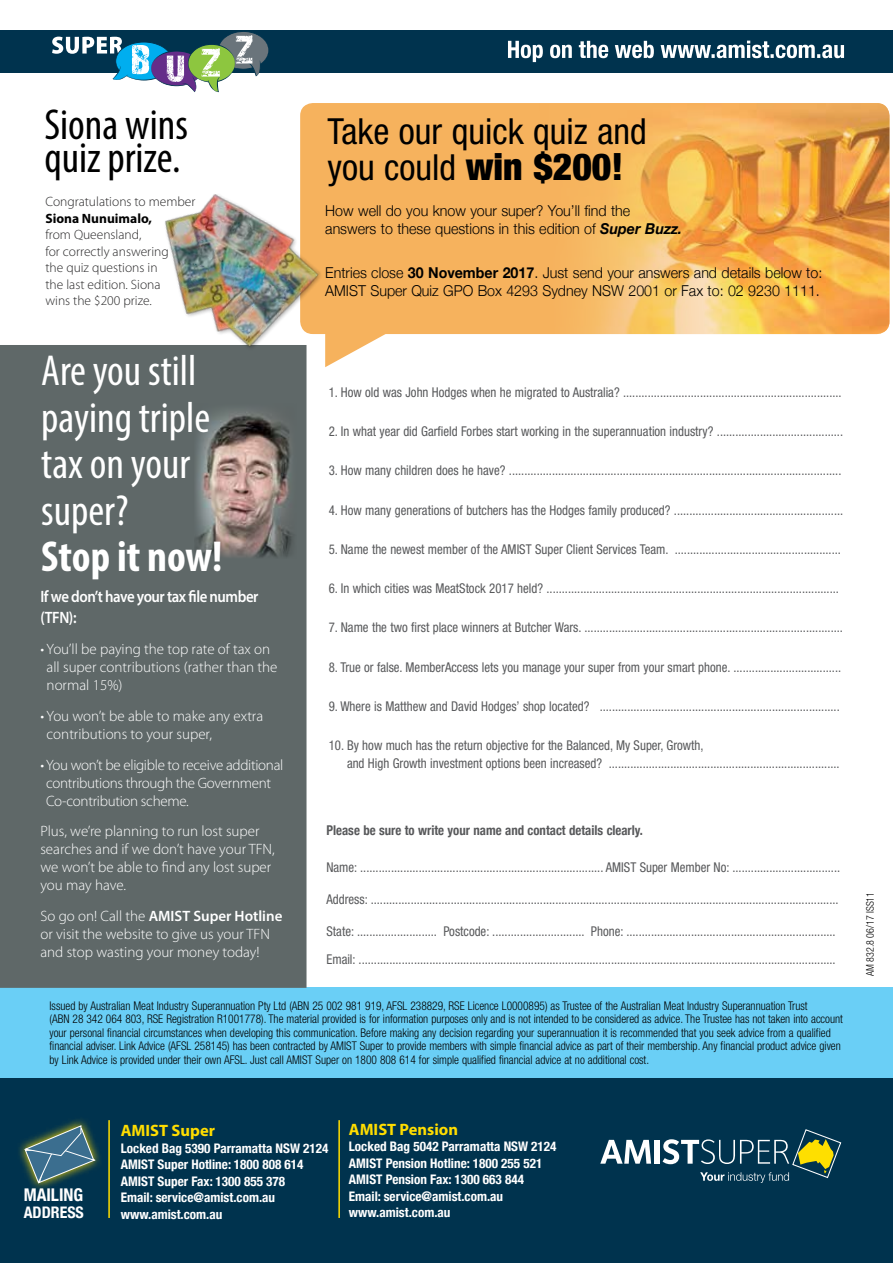
<style>
.page{position:relative;width:893px;height:1263px;background:#fff}
.page>*{position:absolute;margin:0;border:0;box-sizing:border-box;transform-origin:0 0}
.t1{font:condensed 43.5px/46.5px "Myriad Pro";color:#fff}
.t2{font:condensed 43.5px/33px "Myriad Pro";color:#000}
.t3{font:700 condensed 43.5px "Myriad Pro";color:#fff}
.t4{font:condensed 36px/36px "Helvetica Neue";color:#000}
.t5{font:700 condensed 17.55px "Helvetica Neue";color:#fff}
.t6{font:600 16.5px/21px "Myriad Pro";letter-spacing:-.03em;color:#fff;scale:.9 1}
.t7{font:700 16.5px "Myriad Pro";color:#fd0}
.t8{font:700 condensed 15.9px "Helvetica Neue";color:#fff}
.t9{font:300 15px/18px "Myriad Pro";color:#fff}
.t10{font:300 15px/18px "Helvetica Neue";color:#000;scale:.95 1}
.t11{font:300 15px/18px "Myriad Pro";letter-spacing:-.02em;color:#fff}
.t12{font:condensed 13.5px/28px "Helvetica Neue";color:#58595b;scale:.95 1}
.t13{font:300 13.5px/16.5px "Myriad Pro";color:#292829}
.t14{font:700 condensed 13.5px "Helvetica Neue";color:#58595b;scale:.95 1}
.t15{font:700 13.5px "Myriad Pro";color:#000}
.t16{font:700 condensed 13.2px/16.5px "Helvetica Neue";color:#fff}
.t17{font:300 condensed 12px/13.5px "Helvetica Neue";color:#000;scale:.95 1}
.t18{font:300 condensed 10.5px "Helvetica Neue";color:#000;scale:.95 1}
.s1{font-weight:600}
.s2{font-weight:900;font-size:37.5px}
.s3{font-weight:700;font-style:italic}
.s4{font-weight:700}
</style>
<div class="page">
<div style="left:300px;top:103px;width:589px;height:231px;background:#f6b25d;border-radius:13px"></div>
<img style="left:592px;top:103px;width:297px;height:231px">
<div style="left:0;top:30px;width:893px;height:42px;background:#00334e"></div>
<svg style="left:52px;top:32px;width:216px;height:60px"></svg>
<div style="left:0;top:1078px;width:893px;height:185px;background:#00334e"></div>
<hr style="left:338px;top:1120px;width:2px;height:98px;background:#fd0">
<hr style="left:108px;top:1120px;width:2px;height:98px;background:#fd0">
<svg style="left:19px;top:1119px;width:81px;height:70px"></svg>
<svg style="left:24px;top:1124px;width:73px;height:61px"></svg>
<svg style="left:600px;top:1140px;width:51px;height:24px"></svg>
<div style="left:655px;top:1140px;width:5px;height:24px;background:#fff"></div>
<svg style="left:663px;top:1129px;width:179px;height:54px"></svg>
<svg style="left:508px;top:41px;width:336px;height:21px"></svg>
<div style="left:0;top:988px;width:893px;height:90px;background:#6acff6"></div>
<svg style="left:345px;top:334px;width:41px;height:23px"></svg>
<div style="left:0;top:345px;width:306px;height:643px;background:#5f6868"></div>
<img style="left:126px;top:175px;width:219px;height:193px">
<h1 class="t2" style="left:44px;top:108px;width:145px">Siona wins quiz prize.</h1>
<p class="t13" style="left:45px;top:194px;width:151px">Congratulations to member</p>
<p class="t15" style="left:45px;top:210px;width:108px">Siona Nunuimalo,</p>
<p class="t13" style="left:45px;top:227px;width:125px">from Queensland,<br>for correctly answering the quiz questions in the last edition. Siona wins the $200 prize.</p>
<h1 class="t1" style="left:41px;top:347px;width:170px">Are you still paying triple tax on your super?</h1>
<h1 class="t3" style="left:41px;top:529px;width:183px">Stop it now!</h1>
<p class="t6" style="left:40px;top:586px;width:244px">If we don’t have your tax file number (TFN):</p>
<p class="t9" style="left:47px;top:640px;width:232px;text-indent:-6px">• You’ll be paying the top rate of tax on all super contributions (rather than the normal 15%)</p>
<p class="t9" style="left:47px;top:707px;width:218px;text-indent:-6px">• You won’t be able to make any extra contributions to your super,</p>
<p class="t11" style="left:46px;top:755px;width:239px;text-indent:-6px">• You won’t be eligible to receive additional contributions through the Government<br>Co-contribution scheme.</p>
<p class="t9" style="left:40px;top:822px;width:236px">Plus, we’re planning to run lost super searches and if we don’t have your TFN, we won’t be able to find any lost super you may have.</p>
<p class="t9" style="left:40px;top:907px;width:244px">So go on! Call the <span class="s1">AMIST Super Hotline </span>or visit the website to give us your TFN and stop wasting your money today!</p>
<h2 class="t4" style="left:327px;top:113px;width:321px">Take our quick quiz and you could <span class="s2">win $200!</span></h2>
<p class="t10" style="left:325px;top:201px;width:377px">How well do you know your super? You’ll find the answers to these questions in this edition of <span class="s3">Super Buzz.</span></p>
<p class="t10" style="left:325px;top:262px;width:525px">Entries close <span class="s4">30 November 2017</span>. Just send your answers and details below to:<br>AMIST Super Quiz GPO Box 4293 Sydney NSW 2001 or Fax to: 02 9230 1111.</p>
<p class="t12" style="left:329px;top:378px;width:541px">1. How old was John Hodges when he migrated to Australia? .......................................................................</p>
<p class="t12" style="left:329px;top:417px;width:543px">2. In what year did Garfield Forbes start working in the superannuation industry? .........................................</p>
<p class="t12" style="left:329px;top:456px;width:541px">3. How many children does he have? ............................................................................................................</p>
<p class="t12" style="left:329px;top:496px;width:543px">4. How many generations of butchers has the Hodges family produced? .......................................................</p>
<p class="t12" style="left:329px;top:535px;width:541px">5. Name the newest member of the AMIST Super Client Services Team. ......................................................</p>
<p class="t12" style="left:329px;top:574px;width:539px">6. In which cities was MeatStock 2017 held? ...............................................................................................</p>
<p class="t12" style="left:329px;top:613px;width:543px">7. Name the two first place winners at Butcher Wars. ....................................................................................</p>
<p class="t12" style="left:329px;top:653px;width:541px">8. True or false. MemberAccess lets you manage your super from your smart phone. ...................................</p>
<p class="t12" style="left:329px;top:692px;width:539px">9. Where is Matthew and David Hodges’ shop located? ..............................................................................</p>
<p class="t12" style="left:347px;top:736px;width:520px;line-height:18px;text-indent:-18px">10. By how much has the return objective for the Balanced, My Super, Growth,<br>and High Growth investment options been increased? ...........................................................................</p>
<p class="t14" style="left:326px;top:819px;width:335px">Please be sure to write your name and contact details clearly.</p>
<p class="t12" style="left:326px;top:853px;width:542px">Name: ............................................................................... AMIST Super Member No: ...................................</p>
<p class="t12" style="left:326px;top:885px;width:541px">Address: ........................................................................................................................................................</p>
<p class="t12" style="left:326px;top:917px;width:538px">State: .......................... Postcode: .............................. Phone: ....................................................................<br>Email: ...........................................................................................................................................................</p>
<p class="t17" style="left:49px;top:999px;width:837px">Issued by Australian Meat Industry Superannuation Pty Ltd (ABN 25 002 981 919, AFSL 238829, RSE Licence L0000895) as Trustee of the Australian Meat Industry Superannuation Trust<br>(ABN 28 342 064 803, RSE Registration R1001778). The material provided is for information purposes only and is not intended to be considered as advice. The Trustee has not taken into account your personal financial circumstances when developing this communication. Before making any decision regarding your superannuation it is recommended that you seek advice from a qualified financial adviser. Link Advice (AFSL 258145) has been contracted by AMIST Super to provide members with simple financial advice as part of their membership. Any financial product advice given by Link Advice is provided under their own AFSL. Just call AMIST Super on 1800 808 614 for simple qualified financial advice at no additional cost.</p>
<p class="t5" style="left:24px;top:1180px;width:61px">MAILING</p>
<p class="t8" style="left:24px;top:1199px;width:62px">ADDRESS</p>
<p class="t7" style="left:121px;top:1120px;width:96px">AMIST Super</p>
<p class="t16" style="left:121px;top:1139px;width:209px">Locked Bag 5390 Parramatta NSW 2124<br>AMIST Super Hotline: 1800 808 614<br>AMIST Super Fax: 1300 855 378<br>Email: service@amist.com.au www.amist.com.au</p>
<p class="t7" style="left:349px;top:1118px;width:111px">AMIST Pension</p>
<p class="t16" style="left:349px;top:1137px;width:209px">Locked Bag 5042 Parramatta NSW 2124<br>AMIST Pension Hotline: 1800 255 521<br>AMIST Pension Fax: 1300 663 844<br>Email: service@amist.com.au www.amist.com.au</p>
<p class="t18" style="left:864px;top:976px;width:90px;rotate:-90deg">AM 832.8 06/17 ISS11</p>
</div>
